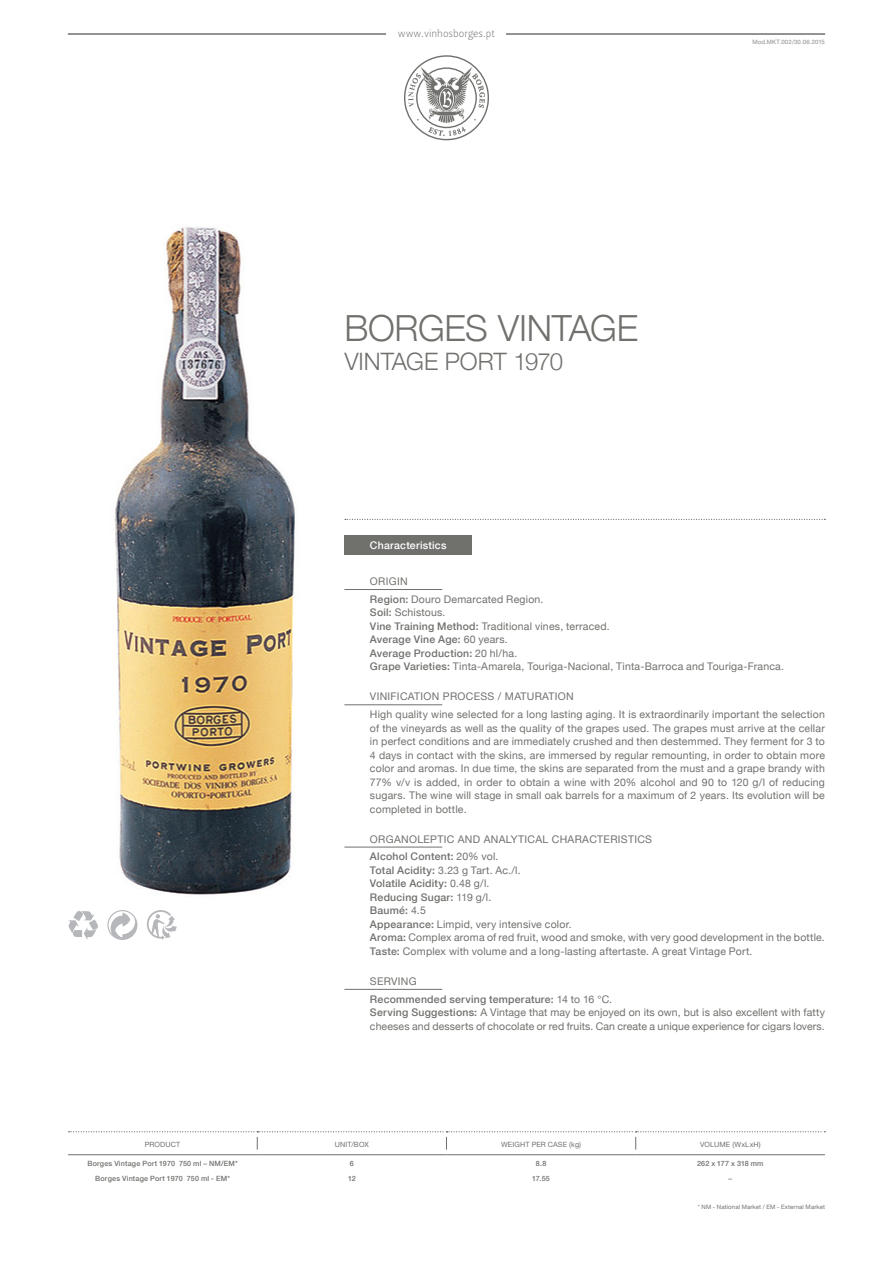
<style>
.page{position:relative;width:893px;height:1263px;background:#fff}
.page>*{position:absolute;margin:0;border:0;box-sizing:border-box;transform-origin:0 0}
.PS___Titulos___Produ{font:300 36px "Helvetica Neue";letter-spacing:-.01em;color:#70706d}
.PS___Titulos___Produ-2{font:300 24px "Helvetica Neue";letter-spacing:-.005em;color:#70706d}
.PS___Texto_Geral__Id{font:10.5px/13.5px "Helvetica Neue";letter-spacing:.02em;color:#70706d;text-align:justify}
.PS___Texto_Geral__Id-2{font:500 10.5px "Helvetica Neue";letter-spacing:.02em;color:#70706d}
.PS___Titulos___Regua{font:10.5px "Helvetica Neue";letter-spacing:.03em;color:#70706d}
.t1{font:10.5px "Leitura Sans Grot 1";color:#70706d}
.t2{font:500 10.5px "Helvetica Neue";letter-spacing:.025em;color:#fff}
.PS___Tabelas___Texto{font:500 7.2px "Helvetica Neue";letter-spacing:.025em;color:#70706d}
.PS___Tabelas___First{font:7.2px "Helvetica Neue";letter-spacing:.02em;color:#70706d}
.PS___Tabelas___Notas{font:6px "Helvetica Neue";letter-spacing:.02em;color:#70706d}
.t3{font:6px "Helvetica Neue";letter-spacing:.025em;color:#8d8a89}
.s1{font-weight:500}
.s2{font-weight:400}
</style>
<div class="page">
<svg style="left:345px;top:519px;width:480px;height:1px"></svg>
<img style="left:115px;top:226px;width:180px;height:669px">
<svg style="left:107px;top:910px;width:30px;height:30px"></svg>
<svg style="left:68px;top:911px;width:30px;height:29px"></svg>
<svg style="left:147px;top:910px;width:30px;height:30px"></svg>
<hr style="left:344px;top:589px;width:98px;height:1px;background:#70706d">
<hr style="left:344px;top:704px;width:98px;height:1px;background:#70706d">
<hr style="left:344px;top:847px;width:98px;height:1px;background:#70706d">
<hr style="left:344px;top:989px;width:98px;height:1px;background:#70706d">
<div style="left:344px;top:536px;width:128px;height:19px;background:#70706d"></div>
<hr style="left:68px;top:1154px;width:189px;height:1px;background:#70706d">
<hr style="left:257px;top:1154px;width:189px;height:1px;background:#70706d">
<hr style="left:446px;top:1154px;width:190px;height:1px;background:#70706d">
<hr style="left:636px;top:1154px;width:189px;height:1px;background:#70706d">
<svg style="left:69px;top:1131px;width:756px;height:18px"></svg>
<hr style="left:68px;top:34px;width:336px;height:1px;background:#70706d">
<hr style="left:487px;top:34px;width:338px;height:1px;background:#70706d">
<div style="left:387px;top:17px;width:119px;height:34px;background:#fff"></div>
<svg style="left:404px;top:55px;width:85px;height:85px"></svg>
<p class="t1" style="left:398px;top:27px;width:99px">www.vinhosborges.pt</p>
<p class="t1" style="left:419px;top:27px;width:56px">www.jmv.pt</p>
<p class="PS___Titulos___Produ" style="left:344px;top:299px;width:295px">BORGES VINTAGE</p>
<p class="PS___Titulos___Produ-2" style="left:344px;top:342px;width:220px">VINTAGE PORT 1970</p>
<p class="t3" style="left:752px;top:37px;width:74px">Mod.MKT.002/30.06.2015</p>
<p class="t2" style="left:370px;top:536px;width:78px">Characteristics</p>
<p class="PS___Titulos___Regua" style="left:370px;top:572px;width:39px">Origin</p>
<p class="PS___Texto_Geral__Id" style="left:370px;top:591px;width:175px"><span class="s1">Region:</span> Douro Demarcated Region.</p>
<p class="PS___Texto_Geral__Id" style="left:370px;top:605px;width:77px"><span class="s1">Soil:</span> Schistous.</p>
<p class="PS___Texto_Geral__Id" style="left:370px;top:618px;width:241px"><span class="s1">Vine Training Method:</span> Traditional vines, terraced.</p>
<p class="PS___Texto_Geral__Id-2" style="left:370px;top:631px;width:139px">Average Vine Age: <span class="s2">60 years.</span></p>
<p class="PS___Texto_Geral__Id-2" style="left:370px;top:644px;width:149px">Average Production: <span class="s2">20 hl/ha.</span></p>
<p class="PS___Texto_Geral__Id" style="left:370px;top:659px;width:416px"><span class="s1">Grape Varieties:</span> Tinta-Amarela, Touriga-Nacional, Tinta-Barroca and Touriga-Franca.</p>
<p class="PS___Titulos___Regua" style="left:370px;top:687px;width:205px">Vinificatio n Process / Maturatio n</p>
<p class="PS___Texto_Geral__Id" style="left:370px;top:707px;width:457px">H igh quality wine selected for a long lasting aging. It is extraordinarily important the selection of the vineyards as well as the quality of the grapes used. The grapes must arrive at the cellar in perfect conditions and are immediately crushed and then destemmed. They ferment for 3 to 4 days in contact with the skins, are immersed by regular remounting, in order to obtain more color and aromas. I n due time, the skins are separated from the must and a grape brandy with 77% v/v is added, in order to obtain a wine with 20% alcohol and 90 to 120 g/l of reducing sugars. The wine will stage in small oak barrels for a maximum of 2 years. Its evolution will be completed in bottle.</p>
<p class="PS___Titulos___Regua" style="left:370px;top:830px;width:284px">Organo leptic and Analytical Characteristics</p>
<p class="PS___Texto_Geral__Id-2" style="left:370px;top:848px;width:130px">Alcohol Content: <span class="s2">20% vol.</span></p>
<p class="PS___Texto_Geral__Id" style="left:370px;top:862px;width:152px"><span class="s1">Total Acidity:</span> 3.23 g Tart. Ac./l.</p>
<p class="PS___Texto_Geral__Id-2" style="left:370px;top:875px;width:121px">Volatile Acidity: <span class="s2">0.48 g/l.</span></p>
<p class="PS___Texto_Geral__Id-2" style="left:370px;top:888px;width:123px">Reducing Sugar: <span class="s2">119 g/l.</span></p>
<p class="PS___Texto_Geral__Id-2" style="left:370px;top:902px;width:57px">Baumé: <span class="s2">4.5</span></p>
<p class="PS___Texto_Geral__Id" style="left:370px;top:916px;width:203px"><span class="s1">Appearance:</span> Limpid, very intensive color.</p>
<p class="PS___Texto_Geral__Id" style="left:370px;top:930px;width:456px"><span class="s1">Aroma:</span> Complex aroma of red fruit, wood and smoke, with very good development in the bottle.</p>
<p class="PS___Texto_Geral__Id" style="left:370px;top:943px;width:384px"><span class="s1">Taste:</span> Complex with volume and a long-lasting aftertaste. A great Vintage Port.</p>
<p class="PS___Titulos___Regua" style="left:370px;top:972px;width:48px">Serving</p>
<p class="PS___Texto_Geral__Id-2" style="left:370px;top:990px;width:244px">Recommended serving temperature: <span class="s2">14 to 16 °C.</span></p>
<p class="PS___Texto_Geral__Id" style="left:370px;top:1005px;width:456px"><span class="s1">Serving Suggestions:</span> A Vintage that may be enjoyed on its own, but is also excellent with fatty cheeses and desserts of chocolate or red fruits. Can create a unique experience for cigars lovers.</p>
<p class="PS___Tabelas___First" style="left:145px;top:1138px;width:35px">Product</p>
<p class="PS___Tabelas___First" style="left:335px;top:1138px;width:36px">Unit/box</p>
<p class="PS___Tabelas___First" style="left:501px;top:1138px;width:36px">Weight per</p>
<p class="PS___Tabelas___First" style="left:548px;top:1138px;width:6px">case</p>
<p class="PS___Tabelas___First" style="left:569px;top:1138px;width:13px">(kg)</p>
<p class="PS___Tabelas___First" style="left:700px;top:1138px;width:62px">VOLUME (WxLxH)</p>
<p class="PS___Tabelas___Texto" style="left:87px;top:1157px;width:152px">Borges Vintage Port 1970 750 ml – NM/EM*</p>
<p class="PS___Tabelas___Texto" style="left:350px;top:1157px;width:6px">6</p>
<p class="PS___Tabelas___Texto" style="left:536px;top:1157px;width:12px">8.8</p>
<p class="PS___Tabelas___Texto" style="left:697px;top:1157px;width:68px">262 x 177 x 318 mm</p>
<p class="PS___Tabelas___Texto" style="left:95px;top:1173px;width:136px">Borges Vintage Port 1970 750 ml - EM*</p>
<p class="PS___Tabelas___Texto" style="left:348px;top:1173px;width:9px">12</p>
<p class="PS___Tabelas___Texto" style="left:532px;top:1173px;width:19px">17.55</p>
<p class="PS___Tabelas___Texto" style="left:728px;top:1173px;width:5px">–</p>
<p class="PS___Tabelas___Notas" style="left:698px;top:1202px;width:129px">* NM - National Market / EM - External Market</p>
</div>
